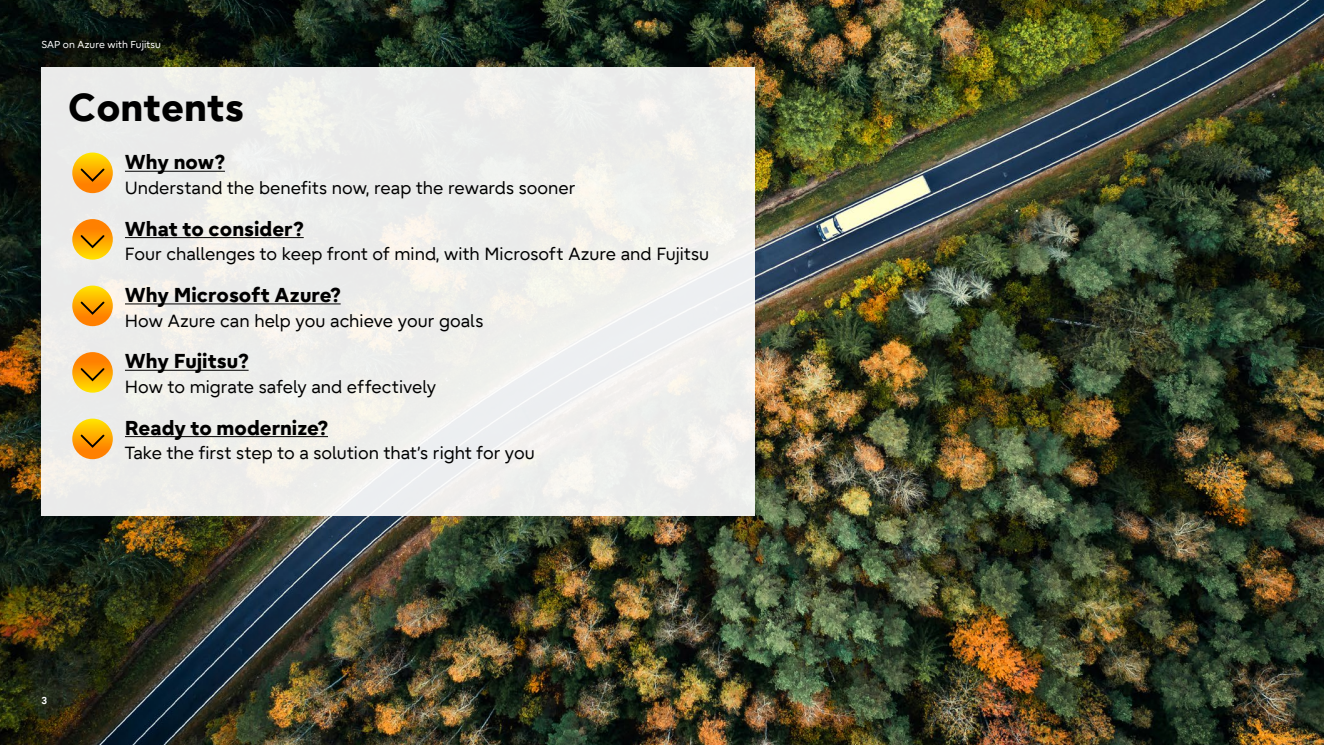
<style>
.page{position:relative;width:1324px;height:745px;background:#fff}
.page>*{position:absolute;margin:0;border:0;box-sizing:border-box;transform-origin:0 0}
.t1{font:800 38.75px "Fujitsu Infinity Pro";color:#000}
.t2{font:800 20px "Fujitsu Infinity Pro";color:#000}
.t3{font:17.5px "Fujitsu Infinity Pro";color:#000}
.t4{font:10px "Fujitsu Infinity Pro";color:#fff}
.t5{font:700 10px "Fujitsu Infinity Pro";color:#fff}
</style>
<div class="page">
<img style="left:0;top:0;width:1323px;height:744px">
<div style="left:41px;top:67px;width:714px;height:448px;background:#edeeec"></div>
<hr style="left:125px;top:171px;width:100px;height:1px;background:#000">
<hr style="left:125px;top:237px;width:179px;height:1px;background:#000">
<hr style="left:125px;top:303px;width:216px;height:1px;background:#000">
<hr style="left:125px;top:369px;width:123px;height:1px;background:#000">
<hr style="left:125px;top:436px;width:203px;height:1px;background:#000">
<svg style="left:72px;top:152px;width:41px;height:41px"></svg>
<svg style="left:79px;top:167px;width:27px;height:16px"></svg>
<svg style="left:72px;top:219px;width:41px;height:40px"></svg>
<svg style="left:79px;top:233px;width:27px;height:16px"></svg>
<svg style="left:72px;top:285px;width:41px;height:41px"></svg>
<svg style="left:79px;top:300px;width:27px;height:16px"></svg>
<svg style="left:72px;top:352px;width:41px;height:40px"></svg>
<svg style="left:79px;top:366px;width:27px;height:16px"></svg>
<svg style="left:72px;top:418px;width:41px;height:41px"></svg>
<svg style="left:79px;top:432px;width:27px;height:17px"></svg>
<p class="t4" style="left:41px;top:38px;width:121px">SAP on Azure with Fujitsu</p>
<h1 class="t1" style="left:68px;top:82px;width:177px">Contents</h1>
<p class="t2" style="left:125px;top:149px;width:101px">Why now?</p>
<p class="t3" style="left:125px;top:176px;width:452px">Understand the benefits now, reap the rewards sooner</p>
<p class="t2" style="left:125px;top:215px;width:180px">What to consider?</p>
<p class="t3" style="left:125px;top:243px;width:585px">Four challenges to keep front of mind, with Microsoft Azure and Fujitsu</p>
<p class="t2" style="left:125px;top:281px;width:217px">Why Microsoft Azure?</p>
<p class="t3" style="left:125px;top:309px;width:360px">How Azure can help you achieve your goals</p>
<p class="t2" style="left:125px;top:347px;width:125px">Why Fujitsu?</p>
<p class="t3" style="left:125px;top:375px;width:312px">How to migrate safely and effectively</p>
<p class="t2" style="left:125px;top:414px;width:204px">Ready to modernize?</p>
<p class="t3" style="left:125px;top:441px;width:411px">Take the first step to a solution that’s right for you</p>
<p class="t5" style="left:41px;top:693px;width:7px">3</p>
</div>
